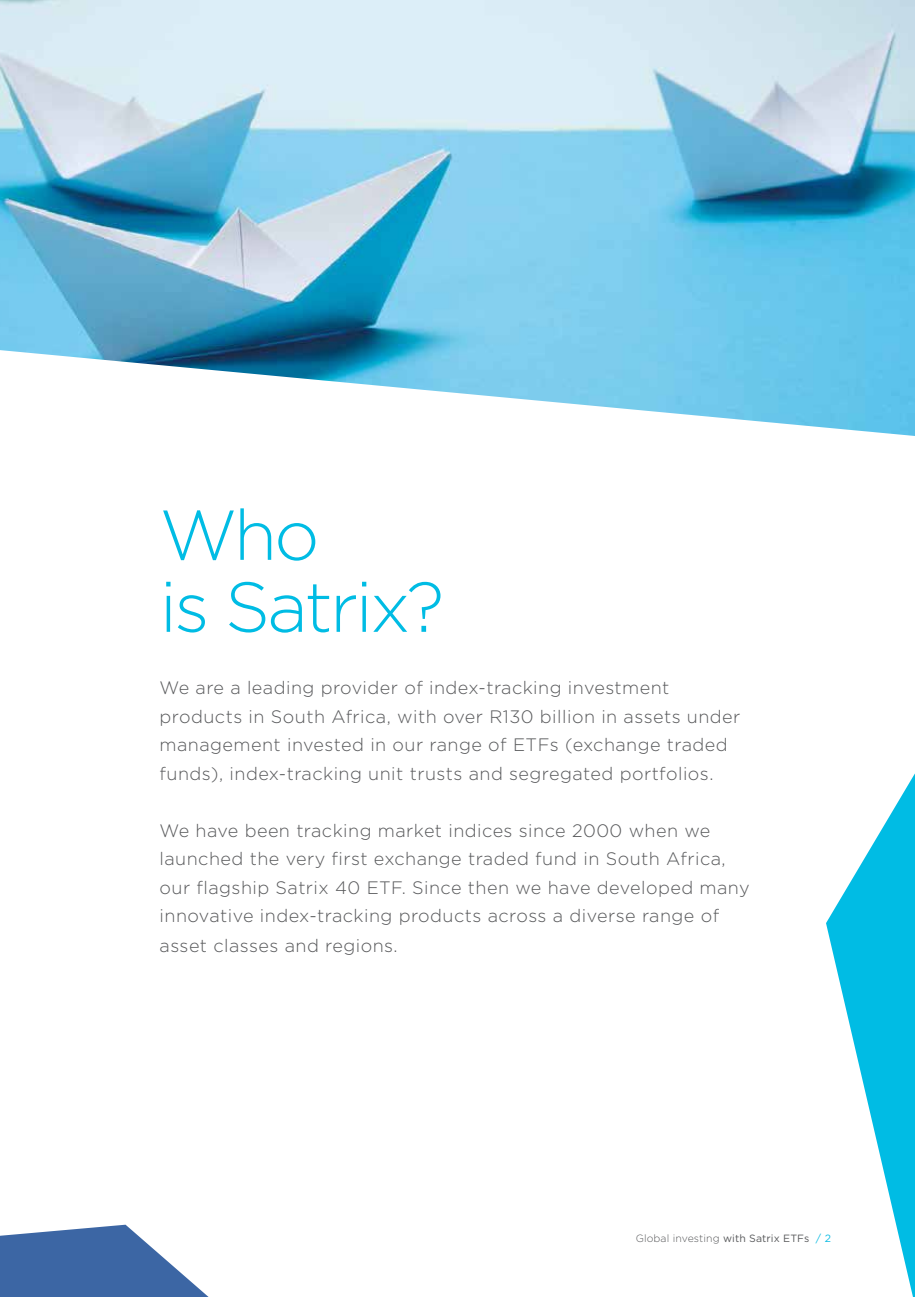
<style>
.page{position:relative;width:915px;height:1297px;background:#fff}
.page>*{position:absolute;margin:0;border:0;box-sizing:border-box;transform-origin:0 0}
.t1{font:300 70.5px/72px "Gotham";letter-spacing:-.04em;color:#00bce4}
.t2{font:300 18px/28.8px "Gotham";letter-spacing:.025em;color:#58595b}
.t3{font:300 10.5px "Gotham";letter-spacing:.01em;color:#58595b}
.s1{font-weight:400}
.s2{font-weight:400;color:#0ebce3}
</style>
<div class="page">
<svg style="left:826px;top:775px;width:88px;height:522px"></svg>
<img style="left:0;top:0;width:914px;height:436px">
<svg style="left:0;top:1225px;width:208px;height:72px"></svg>
<h1 class="t1" style="left:159px;top:497px;width:286px">Who<br>is Satrix?</h1>
<p class="t2" style="left:159px;top:673px;width:582px">We are a leading provider of index-tracking investment products in South Africa, with over R130 billion in assets under management invested in our range of ETFs (exchange traded funds), index-tracking unit trusts and segregated portfolios.</p>
<p class="t2" style="left:159px;top:815px;width:591px">We have been tracking market indices since 2000 when we launched the very first exchange traded fund in South Africa, our flagship Satrix 40 ETF. Since then we have developed many innovative index-tracking products across a diverse range of asset classes and regions.</p>
<p class="t3" style="left:635px;top:1232px;width:197px">Global investing <span class="s1">with Satrix ETFs</span> <span class="s2">/ 2</span></p>
</div>
